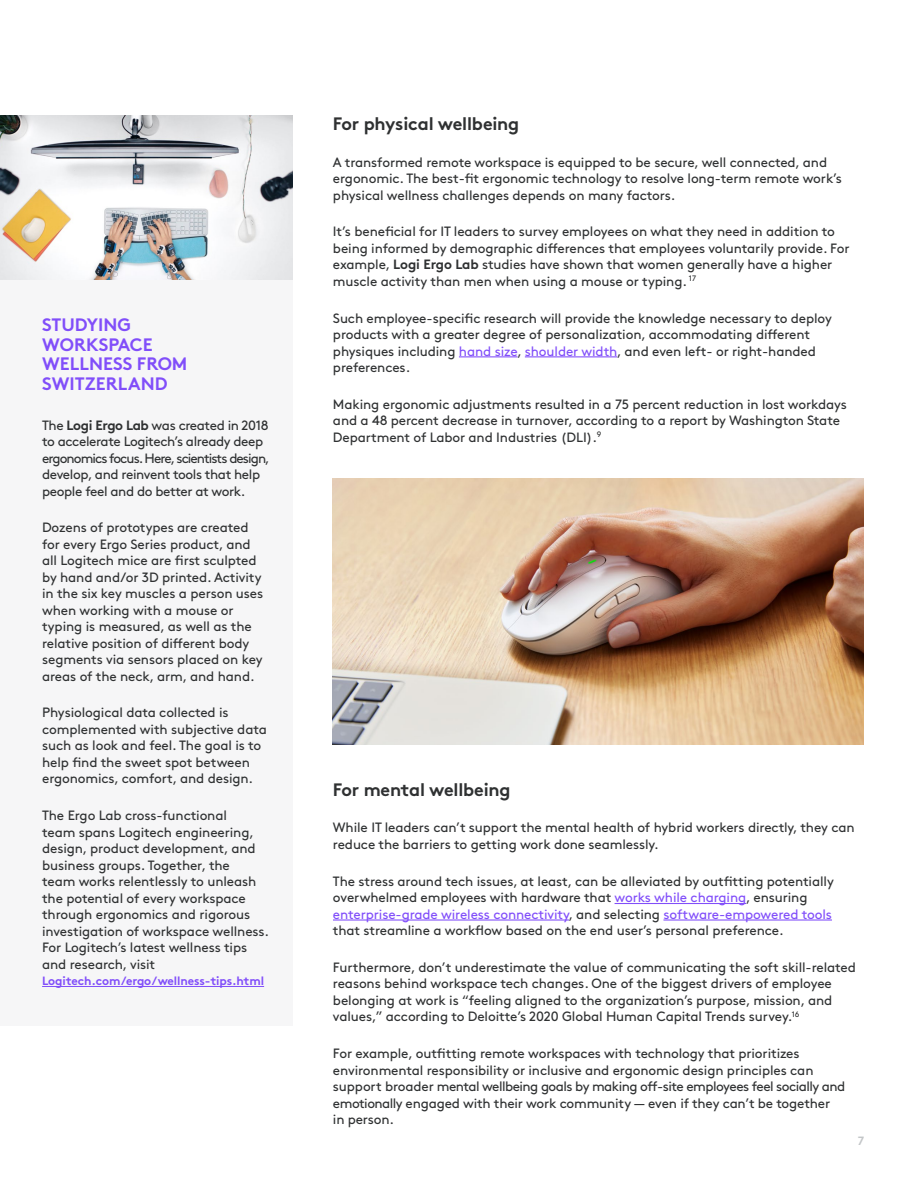
<style>
.page{position:relative;width:918px;height:1188px;background:#fff}
.page>*{position:absolute;margin:0;border:0;box-sizing:border-box;transform-origin:0 0}
.t1{font:700 18px/19.5px "Brown Pro";color:#814efa}
.t2{font:700 18px "Brown Pro";letter-spacing:-.01em;color:#2f3132}
.t3{font:13.5px/16.5px "Brown Pro";letter-spacing:-.01em;color:#2f3132}
.t4{font:13.5px/16.5px "Brown Pro";letter-spacing:-.03em;color:#2f3132}
.t5{font:700 12px "Brown Pro";letter-spacing:-.01em;color:#814efa}
.t6{font:700 12px "Brown Pro";color:#c3c6c8}
.s1{font-weight:700}
.s2{color:#814efa}
</style>
<div class="page">
<div style="left:0;top:271px;width:293px;height:754px;background:#f6f6f7"></div>
<hr style="left:615px;top:903px;width:131px;height:1px;background:#814efa">
<hr style="left:333px;top:919px;width:236px;height:2px;background:#814efa">
<hr style="left:663px;top:919px;width:169px;height:2px;background:#814efa">
<img style="left:333px;top:478px;width:531px;height:267px">
<hr style="left:459px;top:356px;width:59px;height:1px;background:#814efa">
<hr style="left:525px;top:356px;width:92px;height:1px;background:#814efa">
<hr style="left:42px;top:986px;width:222px;height:1px;background:#814efa">
<img style="left:0;top:116px;width:293px;height:164px">
<h1 class="t1" style="left:42px;top:313px;width:147px">STUDYING<br>WORKSPACE<br>WELLNESS FROM<br>SWITZERLAND</h1>
<p class="t4" style="left:42px;top:415px;width:229px">The <span class="s1">Logi Ergo Lab</span> was created in 2018 to accelerate Logitech’s already deep ergonomics focus. Here, scientists design, develop, and reinvent tools that help people feel and do better at work.</p>
<p class="t3" style="left:42px;top:518px;width:223px">Dozens of prototypes are created for every Ergo Series product, and all Logitech mice are first sculpted by hand and/or 3D printed. Activity in the six key muscles a person uses when working with a mouse or typing is measured, as well as the relative position of different body segments via sensors placed on key areas of the neck, arm, and hand.</p>
<p class="t3" style="left:42px;top:703px;width:226px">Physiological data collected is complemented with subjective data such as look and feel. The goal is to help find the sweet spot between ergonomics, comfort, and design.</p>
<p class="t3" style="left:42px;top:806px;width:229px">The Ergo Lab cross-functional<br>team spans Logitech engineering, design, product development, and business groups. Together, the<br>team works relentlessly to unleash the potential of every workspace through ergonomics and rigorous investigation of workspace wellness.<br>For Logitech’s latest wellness tips and research, visit</p>
<p class="t5" style="left:42px;top:971px;width:223px">Logitech.com/ergo/wellness-tips.html</p>
<h1 class="t2" style="left:333px;top:109px;width:188px">For physical wellbeing</h1>
<p class="t3" style="left:333px;top:152px;width:511px">A transformed remote workspace is equipped to be secure, well connected, and ergonomic. The best-fit ergonomic technology to resolve long-term remote work’s physical wellness challenges depends on many factors.</p>
<p class="t3" style="left:333px;top:222px;width:518px">It’s beneficial for IT leaders to survey employees on what they need in addition to being informed by demographic differences that employees voluntarily provide. For example, <span class="s1">Logi Ergo Lab</span> studies have shown that women generally have a higher muscle activity than men when using a mouse or typing. <sup>17</sup></p>
<p class="t3" style="left:333px;top:308px;width:501px">Such employee-specific research will provide the knowledge necessary to deploy products with a greater degree of personalization, accommodating different physiques including <span class="s2">hand size</span>, <span class="s2">shoulder width</span>, and even left- or right-handed preferences.</p>
<p class="t3" style="left:333px;top:395px;width:516px">Making ergonomic adjustments resulted in a 75 percent reduction in lost workdays and a 48 percent decrease in turnover, according to a report by Washington State<br>Department of Labor and Industries (DLI).<sup>9</sup></p>
<h1 class="t2" style="left:333px;top:775px;width:179px">For mental wellbeing</h1>
<p class="t3" style="left:333px;top:818px;width:523px">While IT leaders can’t support the mental health of hybrid workers directly, they can reduce the barriers to getting work done seamlessly.</p>
<p class="t3" style="left:333px;top:872px;width:502px">The stress around tech issues, at least, can be alleviated by outfitting potentially overwhelmed employees with hardware that <span class="s2">works while charging</span>, ensuring <span class="s2">enterprise-grade wireless connectivity</span>, and selecting <span class="s2">software-empowered tools </span>that streamline a workflow based on the end user’s personal preference.</p>
<p class="t3" style="left:333px;top:958px;width:524px">Furthermore, don’t underestimate the value of communicating the soft skill-related reasons behind workspace tech changes. One of the biggest drivers of employee belonging at work is “feeling aligned to the organization’s purpose, mission, and values,” according to Deloitte’s 2020 Global Human Capital Trends survey.<sup>16</sup></p>
<p class="t3" style="left:333px;top:1044px;width:514px">For example, outfitting remote workspaces with technology that prioritizes environmental responsibility or inclusive and ergonomic design principles can support broader mental wellbeing goals by making off-site employees feel socially and emotionally engaged with their work community — even if they can’t be together<br>in person.</p>
<p class="t6" style="left:858px;top:1131px;width:8px">7</p>
</div>
